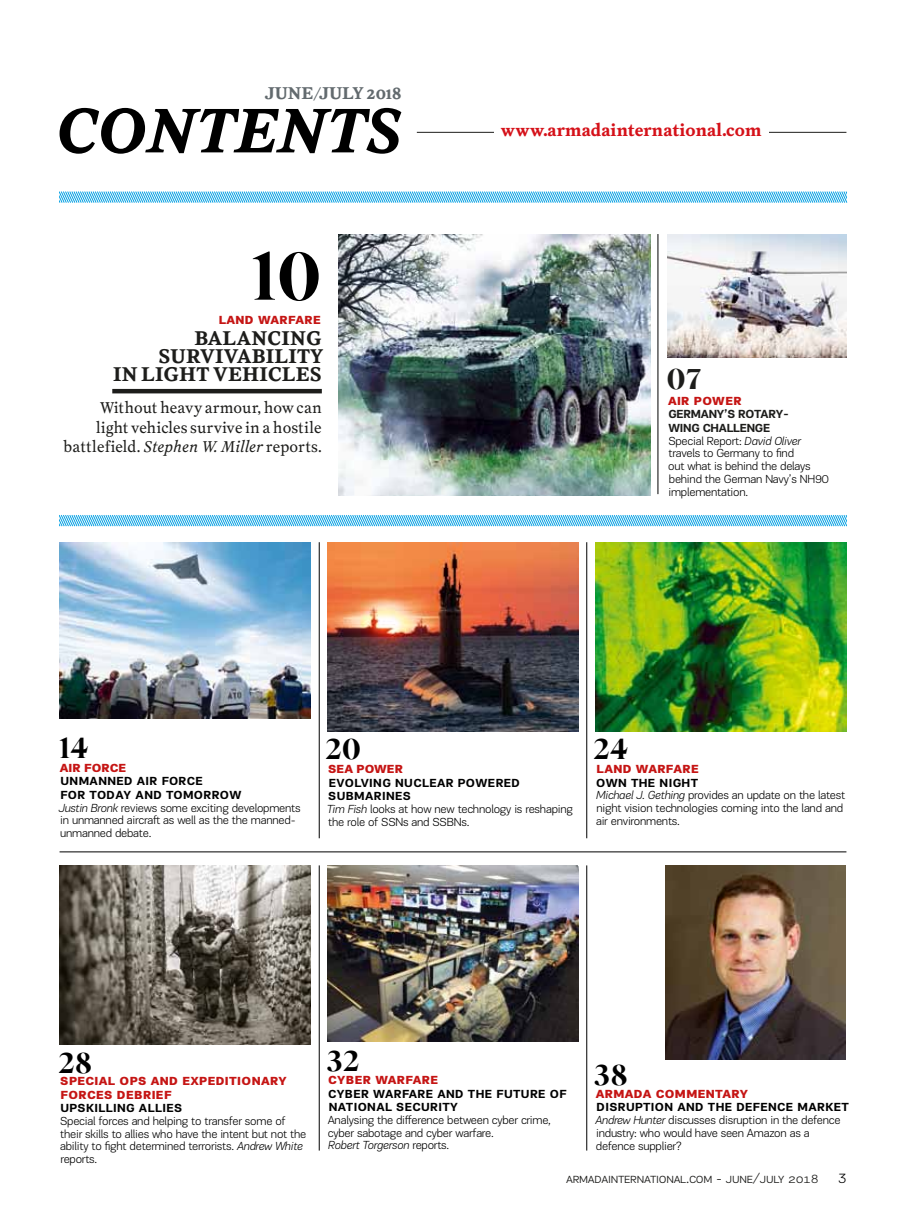
<style>
.page{position:relative;width:906px;height:1217px;background:#fff}
.page>*{position:absolute;margin:0;border:0;box-sizing:border-box;transform-origin:0 0}
.t1{font:800 66.45px "Superior Title";color:#000}
.t2{font:800 28.5px "Superior Title";letter-spacing:.01em;color:#000}
.t3{font:800 28.5px "Superior Title";color:#1d1d1b}
.t4{font:700 21px/18px "Superior Text";letter-spacing:.01em;color:#1d1d1b;text-align:right}
.t5{font:700 18px "Superior Text";color:#d51119}
.t6{font:700 18px "Superior Text";color:#626a6e}
.t7{font:16.5px/19.5px "Superior Text";color:#1d1d1b;text-align:right}
.t8{font:300 14.4px "PF Encore Sans Pro";color:#000}
.t9{font:300 14.25px "PF Encore Sans Pro";letter-spacing:-.02em;color:#1d1d1b}
.t10{font:300 12px/12.8px "PF Encore Sans Pro";letter-spacing:-.02em;color:#000}
.t11{font:900 12px "PF Encore Sans Pro";letter-spacing:.03em;color:#c51514}
.t12{font:700 12px/13.5px "PF Encore Sans Pro";letter-spacing:.03em;color:#000}
.s1{font-style:italic}
.s2{font-weight:700;color:#1d1d1b}
.s3{font-weight:700}
.s4{font-size:13.5px}
</style>
<div class="page">
<svg style="left:60px;top:108px;width:341px;height:46px"></svg>
<hr style="left:417px;top:132px;width:429px;height:1px;background:#1d1d1b">
<div style="left:494px;top:122px;width:275px;height:15px;background:#fff"></div>
<hr style="left:586px;top:865px;width:1px;height:285px;background:#000">
<hr style="left:586px;top:542px;width:1px;height:296px;background:#000">
<hr style="left:319px;top:865px;width:1px;height:285px;background:#000">
<hr style="left:319px;top:542px;width:1px;height:296px;background:#000">
<hr style="left:60px;top:851px;width:786px;height:1px;background:#000">
<svg style="left:60px;top:191px;width:787px;height:12px;background:#85d0f1"></svg>
<svg style="left:60px;top:515px;width:786px;height:11px;background:#7ccdf0"></svg>
<img style="left:327px;top:865px;width:251px;height:176px">
<img style="left:327px;top:542px;width:251px;height:189px">
<img style="left:595px;top:542px;width:251px;height:189px">
<img style="left:60px;top:865px;width:250px;height:178px">
<img style="left:60px;top:542px;width:250px;height:176px">
<img style="left:665px;top:865px;width:181px;height:194px">
<img style="left:338px;top:235px;width:313px;height:260px">
<hr style="left:112px;top:389px;width:210px;height:4px;background:#1d1d1b">
<hr style="left:657px;top:234px;width:1px;height:260px;background:#000">
<img style="left:668px;top:234px;width:178px;height:123px">
<h3 class="t6" style="left:265px;top:82px;width:138px">JUNE/JULY 2018</h3>
<h1 class="t1" style="left:252px;top:237px;width:71px">10</h1>
<p class="t11" style="left:219px;top:312px;width:95px">LAND WARFARE</p>
<h3 class="t4" style="left:113px;top:330px;width:212px">BALANCING<br>SURVIVABILITY<br>IN LIGHT VEHICLES</h3>
<h3 class="t7" style="left:64px;top:398px;width:260px">Without heavy armour, how can light vehicles survive in a hostile battlefield. <span class="s1">Stephen W. Miller</span> reports.</h3>
<h3 class="t5" style="left:501px;top:119px;width:262px">www.armadainternational.com</h3>
<h2 class="t3" style="left:666px;top:362px;width:36px">07</h2>
<p class="t11" style="left:668px;top:393px;width:66px">AIR POWER</p>
<p class="t10" style="left:668px;top:408px;width:162px"><span class="s2">GERMANY’S ROTARY-<br>WING CHALLENGE<br></span>Special Report: <span class="s1">David Oliver </span>travels to Germany to find<br>out what is behind the delays behind the German Navy’s NH90 implementation.</p>
<h2 class="t2" style="left:59px;top:730px;width:30px">14</h2>
<p class="t11" style="left:60px;top:759px;width:51px">AIR FORCE</p>
<p class="t12" style="left:60px;top:774px;width:19px">UNMANNED</p>
<p class="t12" style="left:137px;top:774px;width:42px">AIR FORCE</p>
<p class="t12" style="left:61px;top:788px;width:9px">FOR</p>
<p class="t12" style="left:90px;top:788px;width:17px">TODAY</p>
<p class="t12" style="left:136px;top:788px;width:10px">AND</p>
<p class="t10" style="left:59px;top:788px;width:243px;text-indent:107px"><span class="s3">TOMORROW<br></span><span class="s1">Justin Bronk</span> reviews some exciting developments in unmanned aircraft as well as the the manned&shy;unmanned debate.</p>
<h2 class="t2" style="left:325px;top:731px;width:38px">20</h2>
<h2 class="t2" style="left:593px;top:731px;width:36px">24</h2>
<p class="t11" style="left:328px;top:761px;width:68px">SEA POWER</p>
<p class="t10" style="left:327px;top:775px;width:248px"><span class="s3">EVOLVING NUCLEAR POWERED<br>SUBMARINES<br></span><span class="s1">Tim Fish</span> looks at how new technology is reshaping the role of SSNs and SSBNs.</p>
<p class="t11" style="left:596px;top:761px;width:95px">LAND WARFARE</p>
<p class="t10" style="left:596px;top:776px;width:251px"><span class="s3">OWN THE NIGHT<br></span><span class="s1">Michael J. Gething</span> provides an update on the latest night vision technologies coming into the land and air environments.</p>
<h2 class="t2" style="left:58px;top:1045px;width:36px">28</h2>
<p class="t11" style="left:60px;top:1072px;width:101px">SPECIAL OPS AND</p>
<p class="t11" style="left:182px;top:1072px;width:70px">EXPEDITIONA</p>
<p class="t11" style="left:270px;top:1072px;width:18px">RY</p>
<p class="t11" style="left:61px;top:1086px;width:111px">FORCES DEBRIEF</p>
<p class="t12" style="left:60px;top:1101px;width:123px">UPSKILLING ALLIES</p>
<p class="t10" style="left:60px;top:1114px;width:248px">Special forces and helping to transfer some of their skills to allies who have the intent but not the ability to fight determined terrorists. <span class="s1">Andrew White </span>reports.</p>
<h2 class="t2" style="left:327px;top:1044px;width:34px">32</h2>
<p class="t11" style="left:328px;top:1071px;width:103px">CYBER WARFARE</p>
<p class="t12" style="left:328px;top:1086px;width:240px">CYBER WARFARE AND THE FUTURE OF<br>NATIONAL SECURITY</p>
<p class="t10" style="left:328px;top:1113px;width:225px">Analysing the difference between cyber crime, cyber sabotage and cyber warfare.<br><span class="s1">Robert Torgerson</span> reports.</p>
<h2 class="t2" style="left:594px;top:1057px;width:35px">38</h2>
<p class="t11" style="left:596px;top:1085px;width:145px">ARMADA COMMENTARY</p>
<p class="t10" style="left:595px;top:1100px;width:255px"><span class="s3">DISRUPTION AND THE DEFENCE MARKET </span><span class="s1">Andrew Hunter</span> discusses disruption in the defence industry: who would have seen Amazon as a defence supplier?</p>
<p class="t9" style="left:566px;top:1169px;width:254px">armadainternational.com - june/july <span class="s4">2018</span></p>
<p class="t8" style="left:838px;top:1169px;width:10px">3</p>
</div>
